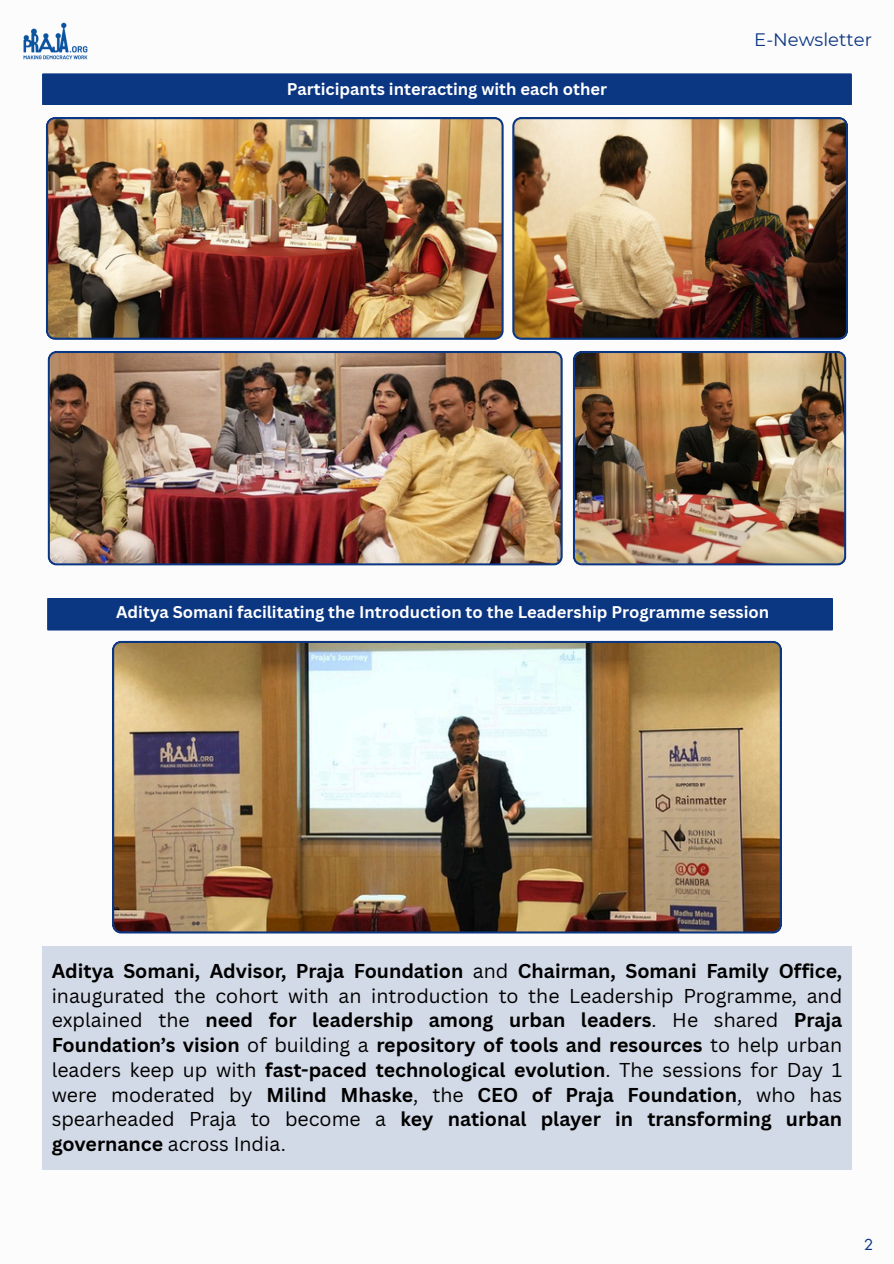
<style>
.page{position:relative;width:894px;height:1264px;background:#fff}
.page>*{position:absolute;margin:0;border:0;box-sizing:border-box;transform-origin:0 0}
.t1{font:700 19.5px/24.8px "Canva Sans";color:#000;text-align:justify}
.t2{font:18px "Montserrat";color:#0b3682}
.t3{font:700 16.5px "Canva Sans";color:#fff}
.t4{font:15px "Futura LT Pro";color:#0b3682}
.s1{font-weight:400}
</style>
<div class="page">
<img style="left:23px;top:22px;width:65px;height:38px">
<img style="left:512px;top:117px;width:335px;height:223px">
<img style="left:46px;top:117px;width:457px;height:223px">
<img style="left:48px;top:351px;width:514px;height:214px">
<img style="left:572px;top:351px;width:274px;height:214px">
<div style="left:42px;top:73px;width:809px;height:32px;background:#0b3682"></div>
<div style="left:42px;top:946px;width:809px;height:223px;background:#d3dae7"></div>
<div style="left:47px;top:598px;width:785px;height:32px;background:#0b3682"></div>
<img style="left:112px;top:640px;width:669px;height:293px">
<p class="t3" style="left:286px;top:77px;width:322px">Participants interacting with each other</p>
<p class="t2" style="left:754px;top:28px;width:119px">E-Newsletter</p>
<p class="t3" style="left:116px;top:600px;width:654px">Aditya Somani facilitating the Introduction to the Leadership Programme session</p>
<p class="t1" style="left:52px;top:957px;width:791px">Aditya Somani, Advisor, Praja Foundation <span class="s1">and</span> Chairman, Somani Family Office, <span class="s1">inaugurated the cohort with an introduction to the Leadership Programme, and explained the</span> need for leadership among urban leaders<span class="s1">. He shared</span> Praja Foundation’s vision <span class="s1">of building a</span> repository of tools and resources <span class="s1">to help urban leaders keep up with</span> fast-paced technological evolution<span class="s1">. The sessions for Day 1 were moderated by</span> Milind Mhaske<span class="s1">, the</span> CEO of Praja Foundation<span class="s1">, who has spearheaded Praja to become a</span> key national player in transforming urban governance <span class="s1">across India.</span></p>
<p class="t4" style="left:863px;top:1237px;width:11px">2</p>
</div>
